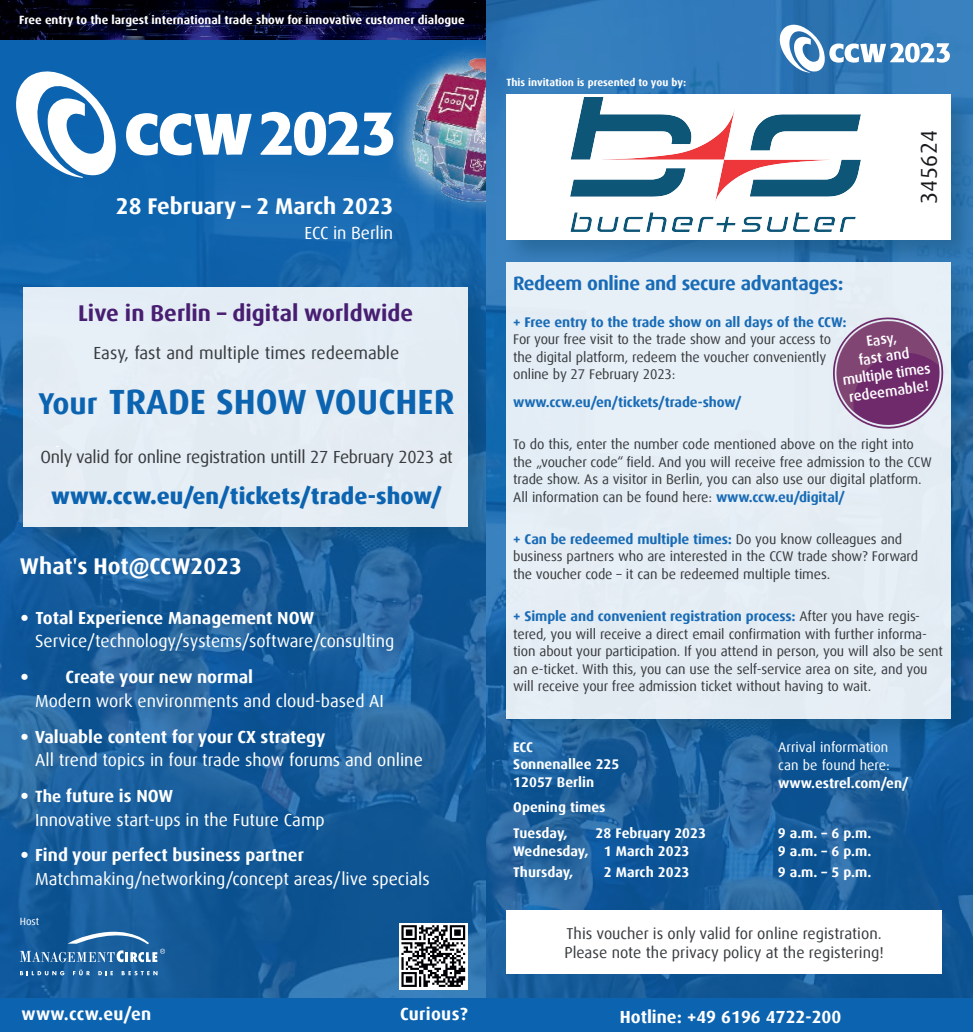
<style>
.page{position:relative;width:973px;height:1032px;background:#fff}
.page>*{position:absolute;margin:0;border:0;box-sizing:border-box;transform-origin:0 0}
.t1{font:700 35px "Dax Offc";color:#0c64b1}
.t2{font:700 22.75px "Dax Offc";letter-spacing:-.005em;color:#fff}
.t3{font:800 22.75px "Dax Offc";color:#0c64b1}
.t4{font:700 22.75px "Dax Offc";color:#481e72}
.t5{font:22.75px "Dax Offc";letter-spacing:.025em;color:#19181c}
.t6{font:700 19.25px "Dax Offc";letter-spacing:-.02em;color:#186bb6}
.t7{font:17.5px/23.4px "Dax Offc";color:#fff}
.t8{font:17.5px "Dax Offc";letter-spacing:-.02em;color:#383c3f}
.t9{font:17.5px "Dax Offc";color:#383c3f}
.t10{font:700 17.5px "Dax Offc";color:#fff}
.t11{font:700 17.5px "Dax Offc";letter-spacing:.02em;color:#fff}
.t12{font:15.75px/18.9px "Dax Offc";color:#383c3f}
.t13{font:500 14.53px/17.5px "Dax Offc";color:#fff;text-align:center}
.t14{font:14px/17.5px "Dax Offc";letter-spacing:-.01em;color:#383c3f}
.t15{font:700 14px/17.5px "Dax Offc";color:#fff}
.t16{font:700 14px "Dax Offc";letter-spacing:-.01em;color:#186bb6}
.t17{font:14px/18.2px "Dax Offc";color:#fff}
.t18{font:700 11.9px "Dax Offc";color:#fff}
.t19{font:700 10.5px "Dax Offc";color:#fff}
.t20{font:10.5px "Dax Offc";color:#fff}
.s1{font-size:30.1px}
.s2{font-family:"Minion Pro"}
.s3{font-family:"Futura Std";font-size:16.28px}
.s4{font-weight:700}
.s5{font-weight:700;font-size:16.28px}
.s6{font-weight:700;color:#186bb6}
</style>
<div class="page">
<div style="left:0;top:30px;width:501px;height:1002px;background:#0c64b1"></div>
<img style="left:0;top:111px;width:486px;height:886px">
<img style="left:376px;top:50px;width:110px;height:181px">
<svg style="left:260px;top:112px;width:133px;height:44px"></svg>
<svg style="left:126px;top:113px;width:126px;height:42px"></svg>
<svg style="left:8px;top:71px;width:108px;height:108px"></svg>
<img style="left:0;top:0;width:486px;height:40px">
<svg style="left:20px;top:925px;width:145px;height:37px;background:#3974aa"></svg>
<svg style="left:20px;top:971px;width:44px;height:4px"></svg>
<svg style="left:73px;top:969px;width:17px;height:6px"></svg>
<svg style="left:98px;top:971px;width:15px;height:4px"></svg>
<svg style="left:122px;top:971px;width:35px;height:4px"></svg>
<div style="left:19px;top:283px;width:477px;height:273px;background:#05405f;opacity:.35"></div>
<div style="left:23px;top:287px;width:445px;height:240px;background:#e4ecf4"></div>
<div style="left:399px;top:923px;width:68px;height:66px;background:#fff"></div>
<svg style="left:401px;top:925px;width:64px;height:62px"></svg>
<div style="left:486px;top:0;width:486px;height:1032px;background:#0c64b1"></div>
<img style="left:486px;top:0;width:486px;height:997px">
<svg style="left:776px;top:23px;width:173px;height:50px;background:#689cca"></svg>
<div style="left:502px;top:90px;width:470px;height:178px;background:#05405f;opacity:.35"></div>
<div style="left:506px;top:94px;width:444px;height:145px;background:#fff"></div>
<div style="left:502px;top:257px;width:470px;height:490px;background:#05405f;opacity:.35"></div>
<div style="left:506px;top:262px;width:444px;height:456px;background:#e5edf5"></div>
<svg style="left:833px;top:317px;width:111px;height:112px"></svg>
<div style="left:506px;top:910px;width:435px;height:64px;background:#fff"></div>
<img style="left:570px;top:97px;width:290px;height:135px">
<p class="t18" style="left:19px;top:12px;width:447px">Free entry to the largest international trade show for innovative customer dialogue</p>
<h2 class="t2" style="left:116px;top:192px;width:279px">28 February – 2 March 2023</h2>
<p class="t7" style="left:304px;top:221px;width:90px">ECC in Berlin</p>
<h2 class="t4" style="left:78px;top:299px;width:336px">Live in Berlin – digital worldwide</h2>
<p class="t9" style="left:94px;top:342px;width:307px">Easy, fast and multiple times redeemable</p>
<h1 class="t1" style="left:38px;top:380px;width:417px"><span class="s1">Your</span> TRADE SHOW VOUCHER</h1>
<p class="t8" style="left:41px;top:446px;width:414px">Only valid for online registration untill 27 February 2023 at</p>
<h2 class="t3" style="left:51px;top:482px;width:392px">www.ccw.eu/en/tickets/trade-show/</h2>
<h2 class="t2" style="left:20px;top:551px;width:223px">What<span class="s2">'</span>s Hot@CCW2023</h2>
<p class="t7" style="left:35px;top:606px;width:361px;text-indent:-15px"><span class="s3">•</span> <span class="s4">Total Experience Management NOW<br></span>Service/technology/systems/software/consulting</p>
<p class="t7" style="left:35px;top:666px;width:350px;text-indent:-15px"><span class="s3">•</span> <span class="s4">Create your new normal<br></span>Modern work environments and cloud-based AI</p>
<p class="t7" style="left:35px;top:725px;width:389px;text-indent:-15px"><span class="s3">•</span> <span class="s4">Valuable content for your CX strategy<br></span>All trend topics in four trade show forums and online</p>
<p class="t7" style="left:35px;top:784px;width:291px;text-indent:-15px"><span class="s3">•</span> <span class="s5">The</span> <span class="s4">future is NOW<br></span>Innovative start-ups in the Future Camp</p>
<p class="t7" style="left:35px;top:844px;width:396px;text-indent:-15px"><span class="s3">•</span> <span class="s4">Find your perfect business partner<br></span>Matchmaking/networking/concept areas/live specials</p>
<p class="t20" style="left:20px;top:915px;width:21px">Host</p>
<p class="t11" style="left:22px;top:1002px;width:131px">www.ccw.eu/en</p>
<p class="t11" style="left:400px;top:1002px;width:69px">Curious?</p>
<p class="t19" style="left:506px;top:75px;width:181px">This invitation is presented to you by:</p>
<h2 class="t5" style="left:914px;top:204px;width:76px;rotate:-90deg">345624</h2>
<h3 class="t6" style="left:513px;top:270px;width:331px">Redeem online and secure advantages:</h3>
<p class="t16" style="left:513px;top:313px;width:335px">+ Free entry to the trade show on all days of the CCW:</p>
<p class="t14" style="left:513px;top:331px;width:319px">For your free visit to the trade show and your access to the digital platform, redeem the voucher conveniently online by 27 February 2023:</p>
<p class="t16" style="left:513px;top:393px;width:230px">www.ccw.eu/en/tickets/trade-show/</p>
<p class="t14" style="left:513px;top:436px;width:420px">To do this, enter the number code mentioned above on the right into the „voucher code“ field. And you will receive free admission to the CCW trade show. As a visitor in Berlin, you can also use our digital platform.<br>All information can be found here: <span class="s6">www.ccw.eu/digital/</span></p>
<p class="t14" style="left:513px;top:530px;width:406px"><span class="s6">+ Can be redeemed multiple times:</span> Do you know colleagues and business partners who are interested in the CCW trade show? Forward the voucher code – it can be redeemed multiple times.</p>
<p class="t14" style="left:513px;top:608px;width:431px"><span class="s6">+ Simple and convenient registration process:</span> After you have regis&shy;tered, you will receive a direct email confirmation with further informa&shy;tion about your participation. If you attend in person, you will also be sent an e-ticket. With this, you can use the self-service area on site, and you will receive your free admission ticket without having to wait.</p>
<p class="t13" style="left:836px;top:337px;width:90px;rotate:-8deg">Easy,<br>fast and multiple times redeemable!</p>
<p class="t17" style="left:778px;top:738px;width:113px">Arrival information can be found here:</p>
<p class="t15" style="left:778px;top:774px;width:132px">www.estrel.com/en/</p>
<p class="t15" style="left:513px;top:738px;width:108px">ECC<br>Sonnenallee 225<br>12057 Berlin</p>
<p class="t15" style="left:513px;top:795px;width:94px;line-height:25.7px">Opening times<br>Tuesday,</p>
<p class="t15" style="left:595px;top:824px;width:112px">28 February 2023</p>
<p class="t15" style="left:777px;top:824px;width:95px">9 a.m. – 6 p.m.</p>
<p class="t15" style="left:513px;top:843px;width:178px">Wednesday, 1 March 2023</p>
<p class="t15" style="left:777px;top:843px;width:95px">9 a.m. – 6 p.m.</p>
<p class="t15" style="left:513px;top:863px;width:61px">Thursday,</p>
<p class="t15" style="left:603px;top:863px;width:87px">2 March 2023</p>
<p class="t15" style="left:777px;top:863px;width:95px">9 a.m. – 5 p.m.</p>
<p class="t12" style="left:564px;top:924px;width:321px">This voucher is only valid for online registration.<br>Please note the privacy policy at the registering!</p>
<p class="t10" style="left:619px;top:1005px;width:223px">Hotline: +49 6196 4722-200</p>
</div>
